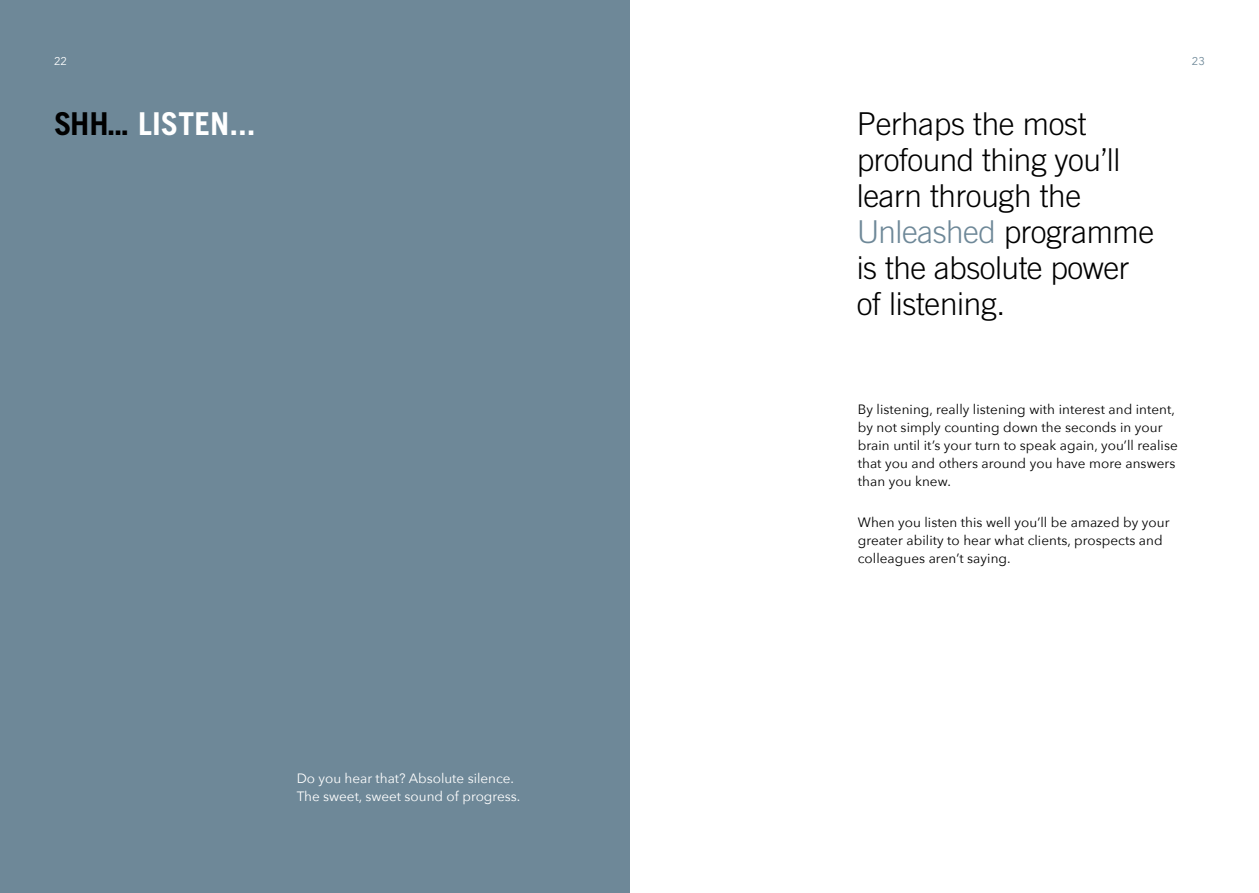
<style>
.page{position:relative;width:1259px;height:893px;background:#fff}
.page>*{position:absolute;margin:0;border:0;box-sizing:border-box;transform-origin:0 0}
.t1{font:300 31.5px/36px "Trade Gothic LT Std";letter-spacing:-.015em;color:#000}
.t2{font:700 31.5px "Trade Gothic LT Std";color:#fff}
.t3{font:13.5px/18px "Avenir Next";letter-spacing:.005em;color:#000}
.t4{font:13.5px/18px "Avenir Next";color:#fff}
.t5{font:11.25px "Avenir Next";color:#fff}
.t6{font:11.25px "Avenir Next";color:#6e8898}
.s1{color:#000}
.s2{color:#6e8898}
</style>
<div class="page">
<div style="left:0;top:0;width:629px;height:893px;background:#6e8898"></div>
<p class="t5" style="left:54px;top:52px;width:15px">22</p>
<p class="t6" style="left:1192px;top:52px;width:15px">23</p>
<h1 class="t2" style="left:54px;top:104px;width:203px"><span class="s1">SHH...</span> LISTEN...</h1>
<p class="t4" style="left:297px;top:769px;width:225px">Do you hear that? Absolute silence.<br>The sweet, sweet sound of progress.</p>
<h1 class="t1" style="left:856px;top:105px;width:299px">Perhaps the most profound thing you’ll learn through the<br><span class="s2">Unleashed</span> programme is the absolute power of listening.</h1>
<p class="t3" style="left:858px;top:400px;width:321px">By listening, really listening with interest and intent, by not simply counting down the seconds in your brain until it’s your turn to speak again, you’ll realise that you and others around you have more answers than you knew.</p>
<p class="t3" style="left:858px;top:512px;width:313px">When you listen this well you’ll be amazed by your greater ability to hear what clients, prospects and colleagues aren’t saying.</p>
</div>
